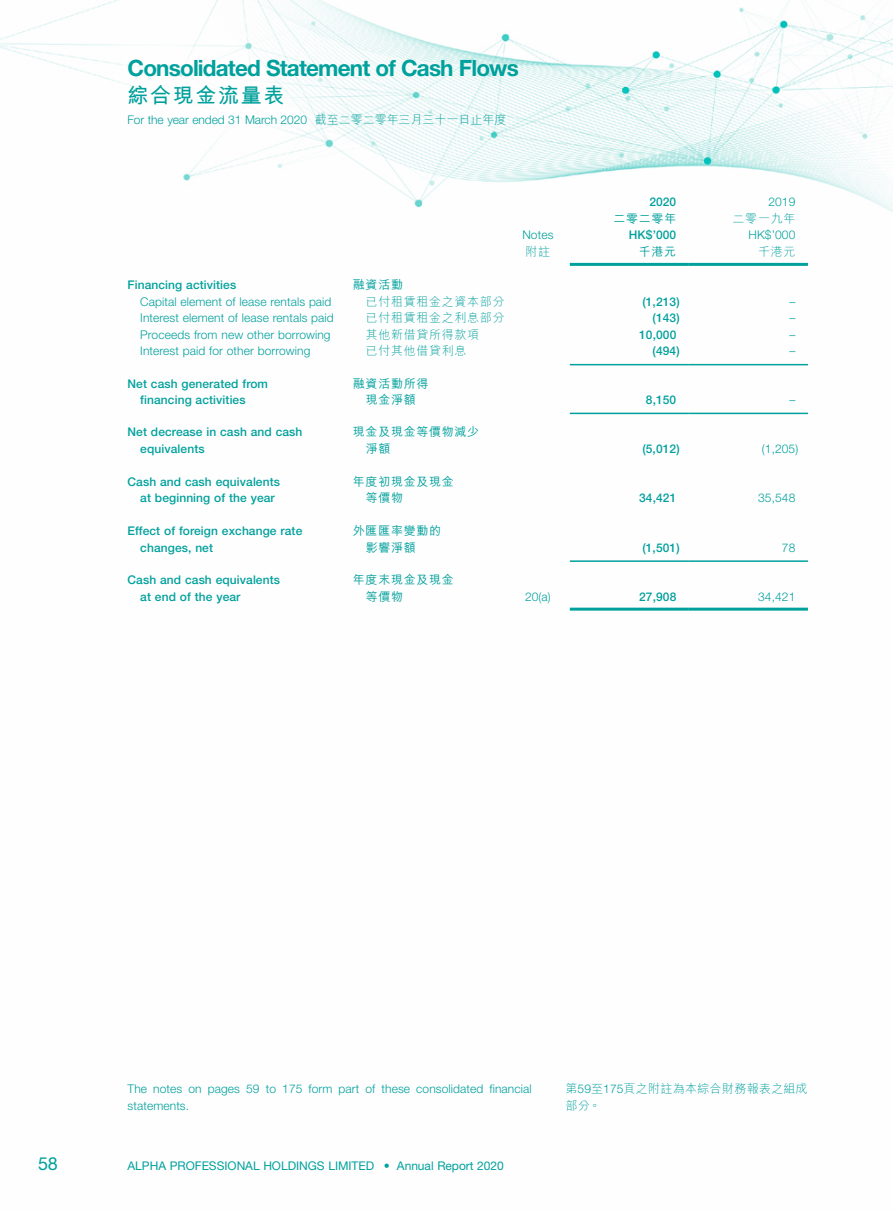
<style>
.page{position:relative;width:893px;height:1212px;background:#fff}
.page>*{position:absolute;margin:0;border:0;box-sizing:border-box;transform-origin:0 0}
.t1{font:700 22.5px "Helvetica Neue LT Std";letter-spacing:-.035em;color:#00a19c}
.t2{font:700 21px "M Hei HK";letter-spacing:.08em;color:#00a19c}
.Body_Text{font:18px "Helvetica Neue LT Std";color:#00a19c}
.Body_Text-2{font:300 12px/16.5px "Helvetica Neue LT Std";letter-spacing:.01em;color:#00a19c}
.Body_Text-3{font:500 12px/16.5px "Helvetica Neue LT Std";letter-spacing:.01em;color:#00a19c}
.Body_Text-4{font:500 12px/16.5px "M Hei HK";letter-spacing:.06em;color:#00a19c}
.t3{font:12px "Helvetica Neue LT Std";color:#00a19c}
.Body_Text-5{font:300 12px "M Hei HK";letter-spacing:.06em;color:#00a19c}
.Body_Text-6{font:300 12px/16.5px "M Hei HK";letter-spacing:.025em;color:#00a19c}
.s1{font-family:"M Hei HK"}
.s2{font-family:"Helvetica Neue LT Std"}
</style>
<div class="page">
<img style="left:0;top:0;width:893px;height:611px">
<hr style="left:570px;top:263px;width:119px;height:3px;background:#00a19c">
<hr style="left:689px;top:263px;width:119px;height:3px;background:#00a19c">
<hr style="left:570px;top:364px;width:119px;height:1px;background:#00a19c">
<hr style="left:689px;top:364px;width:119px;height:1px;background:#00a19c">
<hr style="left:570px;top:413px;width:119px;height:1px;background:#00a19c">
<hr style="left:689px;top:413px;width:119px;height:1px;background:#00a19c">
<hr style="left:570px;top:560px;width:119px;height:2px;background:#00a19c">
<hr style="left:689px;top:560px;width:119px;height:2px;background:#00a19c">
<hr style="left:570px;top:608px;width:119px;height:3px;background:#00a19c">
<hr style="left:689px;top:608px;width:119px;height:3px;background:#00a19c">
<p class="t1" style="left:128px;top:54px;width:393px">Consolidated Statement of Cash Flows</p>
<p class="t2" style="left:128px;top:80px;width:158px">綜合現金流量表</p>
<p class="Body_Text-2" style="left:128px;top:111px;width:380px">For the year ended 31 March 2020 <span class="s1">截至二零二零年三月三十一日止年度</span></p>
<p class="Body_Text-3" style="left:649px;top:194px;width:28px">2020</p>
<p class="Body_Text-2" style="left:768px;top:194px;width:28px">2019</p>
<p class="Body_Text-4" style="left:613px;top:209px;width:64px">二零二零年</p>
<p class="Body_Text-5" style="left:733px;top:212px;width:64px">二零一九年</p>
<p class="Body_Text-2" style="left:522px;top:227px;width:33px">Notes</p>
<p class="Body_Text-3" style="left:629px;top:227px;width:49px">HK$’000</p>
<p class="Body_Text-2" style="left:749px;top:227px;width:48px">HK$’000</p>
<p class="Body_Text-5" style="left:526px;top:245px;width:26px">附註</p>
<p class="Body_Text-4" style="left:639px;top:242px;width:39px">千港元</p>
<p class="Body_Text-5" style="left:758px;top:245px;width:39px">千港元</p>
<p class="Body_Text-3" style="left:128px;top:277px;width:110px">Financing activities</p>
<p class="Body_Text-4" style="left:353px;top:276px;width:52px">融資活動</p>
<p class="Body_Text-2" style="left:140px;top:293px;width:193px">Capital element of lease rentals paid</p>
<p class="Body_Text-5" style="left:366px;top:295px;width:140px">已付租賃租金之資本部分</p>
<p class="Body_Text-3" style="left:642px;top:293px;width:39px">(1,213)</p>
<p class="Body_Text-2" style="left:789px;top:293px;width:7px">–</p>
<p class="Body_Text-2" style="left:140px;top:310px;width:195px">Interest element of lease rentals paid</p>
<p class="Body_Text-5" style="left:366px;top:312px;width:140px">已付租賃租金之利息部分</p>
<p class="Body_Text-3" style="left:653px;top:310px;width:29px">(143)</p>
<p class="Body_Text-2" style="left:789px;top:310px;width:7px">–</p>
<p class="Body_Text-2" style="left:140px;top:326px;width:192px">Proceeds from new other borrowing</p>
<p class="Body_Text-5" style="left:366px;top:328px;width:115px">其他新借貸所得款項</p>
<p class="Body_Text-3" style="left:639px;top:326px;width:39px">10,000</p>
<p class="Body_Text-2" style="left:789px;top:326px;width:7px">–</p>
<p class="Body_Text-2" style="left:140px;top:343px;width:172px">Interest paid for other borrowing</p>
<p class="Body_Text-5" style="left:366px;top:345px;width:102px">已付其他借貸利息</p>
<p class="Body_Text-3" style="left:653px;top:343px;width:29px">(494)</p>
<p class="Body_Text-2" style="left:789px;top:343px;width:7px">–</p>
<p class="Body_Text-3" style="left:140px;top:375px;width:129px;text-indent:-13px">Net cash generated from financing activities</p>
<p class="Body_Text-4" style="left:353px;top:374px;width:77px;text-align:center">融資活動所得現金淨額</p>
<p class="Body_Text-3" style="left:646px;top:391px;width:32px">8,150</p>
<p class="Body_Text-2" style="left:789px;top:391px;width:7px">–</p>
<p class="Body_Text-3" style="left:140px;top:424px;width:164px;text-indent:-13px">Net decrease in cash and cash equivalents</p>
<p class="Body_Text-4" style="left:366px;top:423px;width:115px;text-indent:-13px">現金及現金等價物減少淨額</p>
<p class="Body_Text-3" style="left:140px;top:473px;width:141px;text-indent:-13px">Cash and cash equivalents at beginning of the year</p>
<p class="Body_Text-4" style="left:366px;top:472px;width:90px;text-indent:-13px">年度初現金及現金等價物</p>
<p class="Body_Text-3" style="left:140px;top:523px;width:164px;text-indent:-13px">Effect of foreign exchange rate changes, net</p>
<p class="Body_Text-4" style="left:366px;top:522px;width:77px;text-indent:-13px">外匯匯率變動的影響淨額</p>
<p class="Body_Text-3" style="left:140px;top:571px;width:141px;text-indent:-13px">Cash and cash equivalents at end of the year</p>
<p class="Body_Text-4" style="left:366px;top:570px;width:90px;text-indent:-13px">年度末現金及現金等價物</p>
<p class="Body_Text-3" style="left:642px;top:440px;width:39px">(5,012)</p>
<p class="Body_Text-2" style="left:762px;top:440px;width:38px">(1,205)</p>
<p class="Body_Text-3" style="left:639px;top:490px;width:39px">34,421</p>
<p class="Body_Text-2" style="left:758px;top:490px;width:39px">35,548</p>
<p class="Body_Text-3" style="left:642px;top:539px;width:39px">(1,501)</p>
<p class="Body_Text-2" style="left:782px;top:539px;width:15px">78</p>
<p class="Body_Text-2" style="left:525px;top:588px;width:27px">20(a)</p>
<p class="Body_Text-3" style="left:639px;top:588px;width:39px">27,908</p>
<p class="Body_Text-2" style="left:758px;top:588px;width:39px">34,421</p>
<p class="Body_Text-2" style="left:128px;top:1080px;width:406px">The notes on pages 59 to 175 form part of these consolidated financial statements.</p>
<p class="Body_Text-6" style="left:566px;top:1080px;width:244px">第<span class="s2">59</span>至<span class="s2">175</span>頁之附註為本綜合財務報表之組成部分。</p>
<p class="Body_Text" style="left:38px;top:1153px;width:21px">58</p>
<p class="t3" style="left:128px;top:1159px;width:378px">ALPHA PROFESSIONAL HOLDINGS LIMITED • Annual Report 2020</p>
</div>
